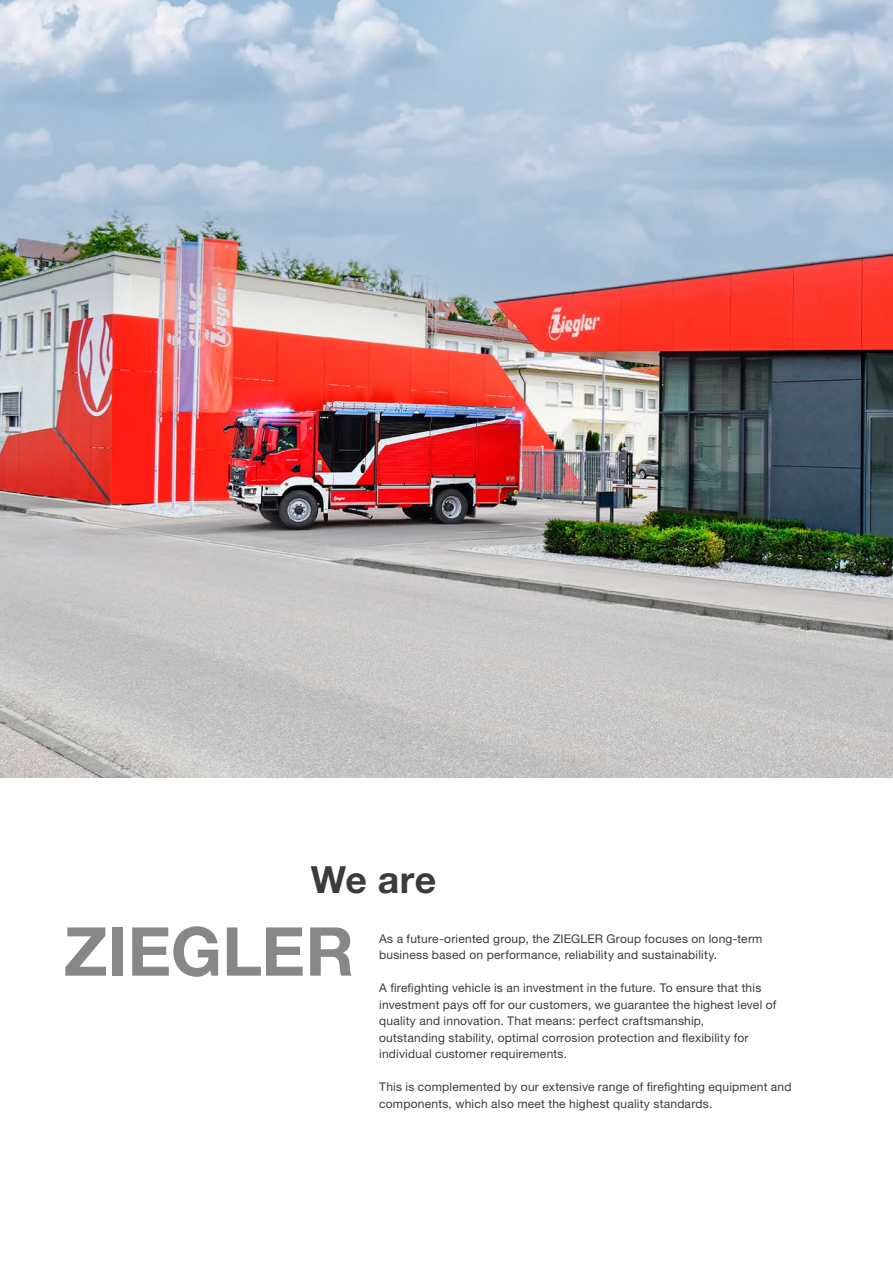
<style>
.page{position:relative;width:893px;height:1263px;background:#fff}
.page>*{position:absolute;margin:0;border:0;box-sizing:border-box;transform-origin:0 0}
.t1{font:700 67.5px "Helvetica Neue LTW1 G";color:#878786}
.t2{font:700 37.5px "Helvetica Neue LTW1 G";color:#3b3b3a}
.t3{font:12px/16.5px "Helvetica Neue LTW1 G";letter-spacing:.02em;color:#3b3b3a}
</style>
<div class="page">
<img style="left:0;top:0;width:893px;height:778px">
<h2 class="t2" style="left:311px;top:857px;width:127px">We are</h2>
<h1 class="t1" style="left:64px;top:910px;width:292px">ZIEGLER</h1>
<p class="t3" style="left:379px;top:930px;width:385px">As a future-oriented group, the ZIEGLER Group focuses on long-term business based on performance, reliability and sustainability.</p>
<p class="t3" style="left:379px;top:979px;width:399px">A firefighting vehicle is an investment in the future. To ensure that this<br>in vestment pays off for our customers, we guarantee the highest level of quality and innovation. That means: perfect craftsmanship,<br>outstanding stability, optimal corrosion protection and flexibility for individual customer requirements.</p>
<p class="t3" style="left:379px;top:1078px;width:414px">This is complemented by our extensive range of firefighting equipment and components, which also meet the highest quality standards.</p>
</div>
